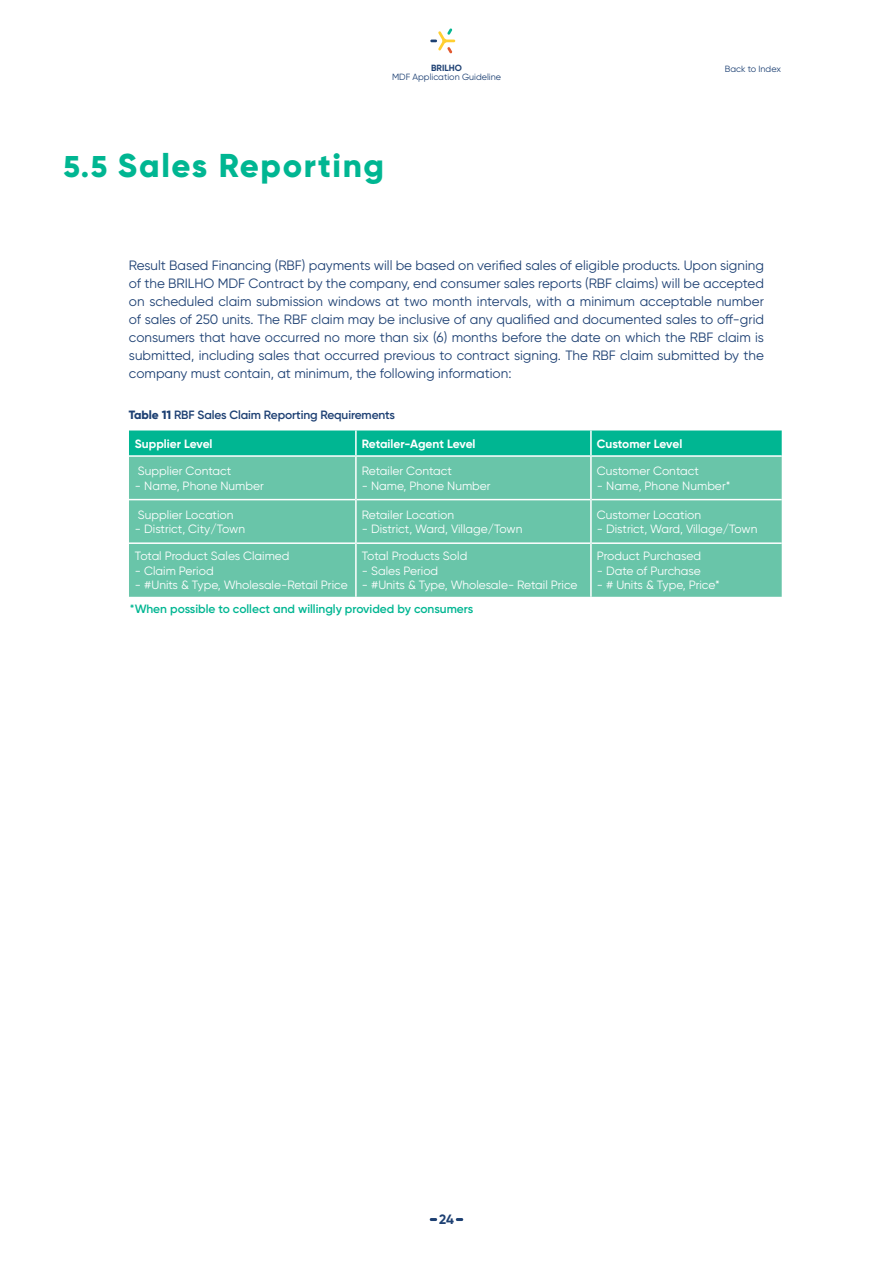
<style>
.page{position:relative;width:893px;height:1263px;background:#fff}
.page>*{position:absolute;margin:0;border:0;box-sizing:border-box;transform-origin:0 0}
.t1{font:800 33px "Gilroy";letter-spacing:.05em;color:#00b692}
.t2{font:13.5px/18px "Gilroy";color:#1d4073;text-align:justify}
.t3{font:700 13.5px "Gilroy";color:#1d4073}
.t4{font:12px "Gilroy";color:#fff}
.t5{font:600 12px "Gilroy";color:#00b692}
.t6{font:700 12px "Gilroy";color:#fff}
.t7{font:600 12px "Gilroy";letter-spacing:-.01em;color:#1d4073}
.t8{font:9px "Gilroy";color:#1d4073}
.t9{font:700 9px "Gilroy";color:#1d4073}
.s1{font-size:30px}
.s2{font-weight:800}
</style>
<div class="page">
<svg style="left:430px;top:28px;width:25px;height:26px"></svg>
<svg style="left:430px;top:1218px;width:7px;height:3px"></svg>
<svg style="left:456px;top:1218px;width:7px;height:3px"></svg>
<div style="left:129px;top:430px;width:653px;height:25px;background:#00b692"></div>
<div style="left:129px;top:457px;width:653px;height:140px;background:#69c5a9"></div>
<hr style="left:355px;top:430px;width:2px;height:25px;background:#fff">
<hr style="left:590px;top:430px;width:2px;height:25px;background:#fff">
<hr style="left:129px;top:499px;width:226px;height:1px;background:#fff">
<hr style="left:357px;top:499px;width:233px;height:1px;background:#fff">
<hr style="left:592px;top:499px;width:190px;height:1px;background:#fff">
<hr style="left:129px;top:542px;width:226px;height:2px;background:#fff">
<hr style="left:357px;top:542px;width:233px;height:2px;background:#fff">
<hr style="left:592px;top:542px;width:190px;height:2px;background:#fff">
<hr style="left:355px;top:457px;width:2px;height:43px;background:#fff">
<hr style="left:590px;top:457px;width:2px;height:43px;background:#fff">
<hr style="left:355px;top:500px;width:2px;height:43px;background:#fff">
<hr style="left:590px;top:500px;width:2px;height:43px;background:#fff">
<hr style="left:355px;top:543px;width:2px;height:54px;background:#fff">
<hr style="left:590px;top:543px;width:2px;height:54px;background:#fff">
<p class="t9" style="left:431px;top:62px;width:32px">BRILHO</p>
<p class="t8" style="left:392px;top:71px;width:110px">MDF Application Guideline</p>
<h1 class="t1" style="left:63px;top:144px;width:322px"><span class="s1">5.5</span> Sales Reporting</h1>
<p class="t8" style="left:725px;top:63px;width:58px">Back to Index</p>
<p class="t2" style="left:129px;top:256px;width:637px">Result Based Financing (RBF) payments will be based on verified sales of eligible products. Upon signing of the BRILHO MDF Contract by the company, end consumer sales reports (RBF claims) will be accepted on scheduled claim submission windows at two month intervals, with a minimum acceptable number of sales of 250 units. The RBF claim may be inclusive of any qualified and documented sales to off-grid consumers that have occurred no more than six (6) months before the date on which the RBF claim is submitted, including sales that occurred previous to contract signing. The RBF claim submitted by the company must contain, at minimum, the following information:</p>
<p class="t7" style="left:129px;top:408px;width:268px"><span class="s2">Table 11</span> RBF Sales Claim Reporting Requirements</p>
<p class="t6" style="left:135px;top:436px;width:79px">Supplier Level</p>
<p class="t6" style="left:362px;top:436px;width:115px">Retailer-Agent Level</p>
<p class="t6" style="left:597px;top:436px;width:87px">Customer Level</p>
<p class="t4" style="left:138px;top:464px;width:95px">Supplier Contact</p>
<p class="t4" style="left:135px;top:478px;width:130px">- Name, Phone Number</p>
<p class="t4" style="left:362px;top:464px;width:92px">Retailer Contact</p>
<p class="t4" style="left:362px;top:478px;width:130px">- Name, Phone Number</p>
<p class="t4" style="left:597px;top:464px;width:103px">Customer Contact</p>
<p class="t4" style="left:597px;top:478px;width:135px">- Name, Phone Number*</p>
<p class="t4" style="left:138px;top:507px;width:97px">Supplier Location</p>
<p class="t4" style="left:135px;top:522px;width:112px">- District, City/Town</p>
<p class="t4" style="left:362px;top:507px;width:94px">Retailer Location</p>
<p class="t4" style="left:362px;top:522px;width:162px">- District, Ward, Village/Town</p>
<p class="t4" style="left:597px;top:507px;width:106px">Customer Location</p>
<p class="t4" style="left:597px;top:522px;width:162px">- District, Ward, Village/Town</p>
<p class="t4" style="left:135px;top:549px;width:156px">Total Product Sales Claimed</p>
<p class="t4" style="left:135px;top:563px;width:80px">- Claim Period</p>
<p class="t4" style="left:135px;top:578px;width:214px">- #Units &amp; Type, Wholesale-Retail Price</p>
<p class="t4" style="left:362px;top:549px;width:107px">Total Products Sold</p>
<p class="t4" style="left:362px;top:563px;width:78px">- Sales Period</p>
<p class="t4" style="left:362px;top:578px;width:217px">- #Units &amp; Type, Wholesale- Retail Price</p>
<p class="t4" style="left:597px;top:549px;width:106px">Product Purchased</p>
<p class="t4" style="left:597px;top:563px;width:105px">- Date of Purchase</p>
<p class="t4" style="left:597px;top:578px;width:124px">- # Units &amp; Type, Price*</p>
<p class="t5" style="left:130px;top:602px;width:345px">*When possible to collect and willingly provided by consumers</p>
<p class="t3" style="left:439px;top:1211px;width:16px">24</p>
</div>
